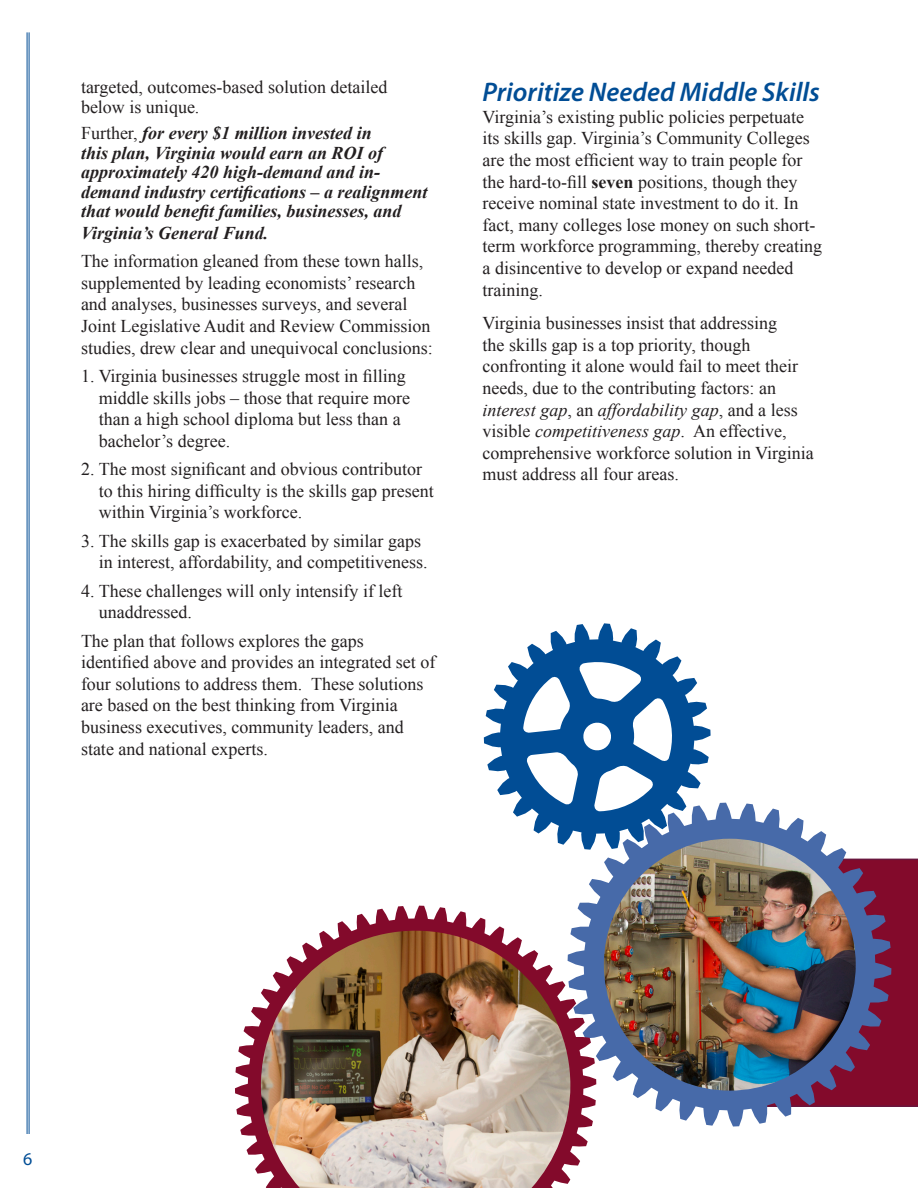
<style>
.page{position:relative;width:918px;height:1188px;background:#fff}
.page>*{position:absolute;margin:0;border:0;box-sizing:border-box;transform-origin:0 0}
.t1{font:italic 600 27px "Myriad Pro";color:#014d95}
.t2{font:18px/21.6px "Times New Roman";color:#231f20}
.t3{font:italic 700 18px/19.5px "Times New Roman";color:#231f20}
.t4{font:18px "Myriad Pro";color:#014d95}
.s1{font-weight:400;font-style:normal}
.s2{font-weight:700}
.s3{font-style:italic}
</style>
<div class="page">
<hr style="left:29px;top:32px;width:1px;height:1102px;background:#014d95">
<hr style="left:27px;top:32px;width:1px;height:1102px;background:#014d95">
<div style="left:891px;top:859px;width:27px;height:248px;background:#830a2b"></div>
<svg style="left:484px;top:623px;width:227px;height:222px"></svg>
<svg style="left:568px;top:803px;width:323px;height:324px"></svg>
<img style="left:604px;top:839px;width:252px;height:252px;border-radius:126px">
<svg style="left:235px;top:906px;width:361px;height:274px"></svg>
<img style="left:261px;top:931px;width:309px;height:257px">
<p class="t2" style="left:81px;top:77px;width:308px;line-height:19.5px">targeted, outcomes-based solution detailed below is unique.</p>
<p class="t3" style="left:81px;top:123px;width:348px"><span class="s1">Further,</span> for every $1 million invested in<br>this plan, Virginia would earn an ROI of approximately 420 high-demand and in&shy;demand industry certifications – a realignment that would benefit families, businesses, and</p>
<p class="t3" style="left:81px;top:223px;width:189px">Virginia’s General Fund.</p>
<p class="t2" style="left:81px;top:250px;width:353px">The information gleaned from these town halls, supplemented by leading economists’ research and analyses, businesses surveys, and several Joint Legislative Audit and Review Commission studies, drew clear and unequivocal conclusions:</p>
<p class="t2" style="left:99px;top:365px;width:313px;text-indent:-18px">1. Virginia businesses struggle most in filling middle skills jobs – those that require more than a high school diploma but less than a bachelor’s degree.</p>
<p class="t2" style="left:99px;top:458px;width:337px;text-indent:-18px">2. The most significant and obvious contributor to this hiring difficulty is the skills gap present within Virginia’s workforce.</p>
<p class="t2" style="left:99px;top:530px;width:330px;text-indent:-18px">3. The skills gap is exacerbated by similar gaps in interest, affordability, and competitiveness.</p>
<p class="t2" style="left:99px;top:579px;width:305px;text-indent:-18px">4. These challenges will only intensify if left unaddressed.</p>
<p class="t2" style="left:81px;top:629px;width:356px">The plan that follows explores the gaps identified above and provides an integrated set of four solutions to address them. These solutions are based on the best thinking from Virginia business executives, community leaders, and state and national experts.</p>
<p class="t1" style="left:483px;top:75px;width:339px">Prioritize Needed Middle Skills</p>
<p class="t2" style="left:483px;top:106px;width:341px">Virginia’s existing public policies perpetuate its skills gap. Virginia’s Community Colleges are the most efficient way to train people for the hard-to-fill <span class="s2">seven</span> positions, though they receive nominal state investment to do it. In fact, many colleges lose money on such short&shy;term workforce programming, thereby creating a disincentive to develop or expand needed training.</p>
<p class="t2" style="left:483px;top:312px;width:333px">Virginia businesses insist that addressing<br>the skills gap is a top priority, though confronting it alone would fail to meet their needs, due to the contributing factors: an <span class="s3">interest gap</span>, an <span class="s3">affordability gap</span>, and a less visible <span class="s3">competitiveness gap</span>. An effective, comprehensive workforce solution in Virginia must address all four areas.</p>
<p class="t4" style="left:23px;top:1148px;width:11px">6</p>
</div>
